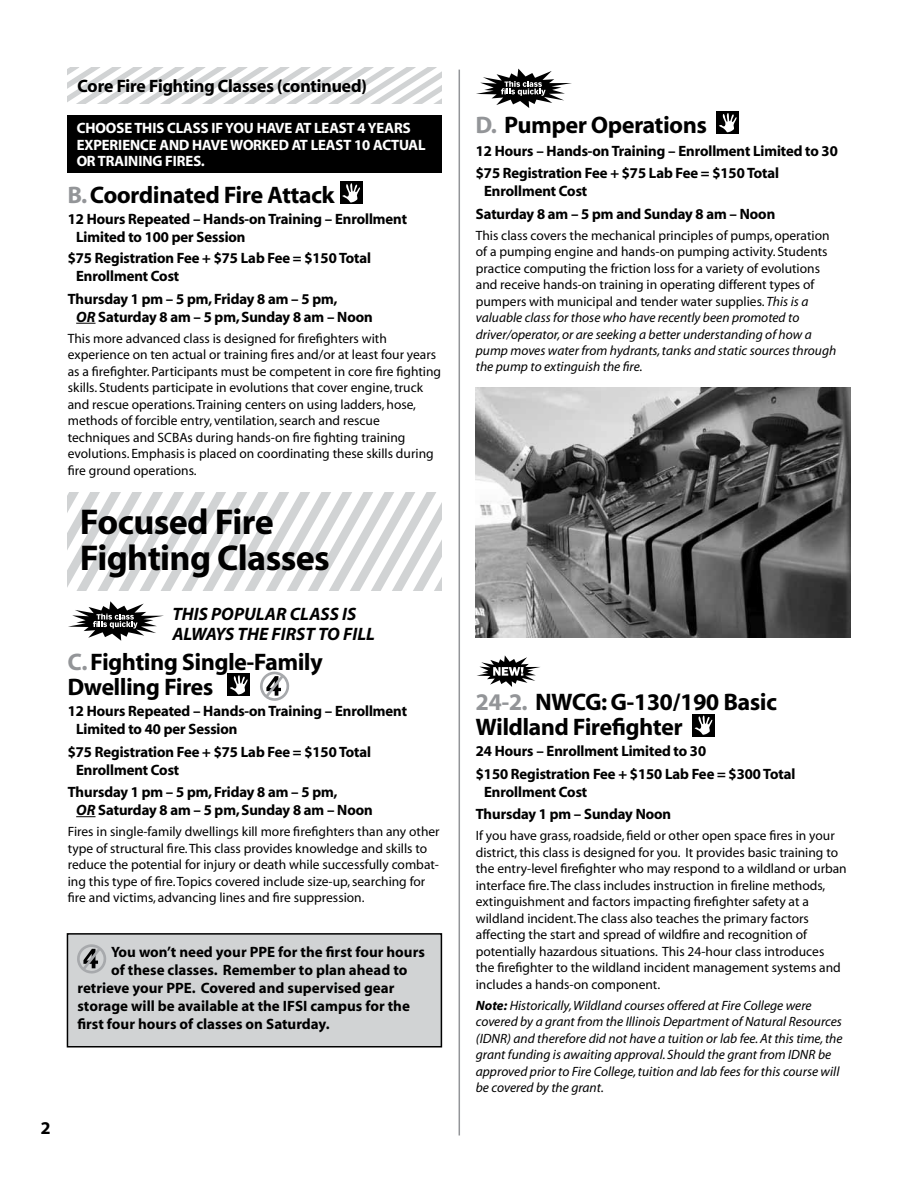
<style>
.page{position:relative;width:918px;height:1188px;background:#fff}
.page>*{position:absolute;margin:0;border:0;box-sizing:border-box;transform-origin:0 0}
.t1{font:36px/36px "Myriad Headline";color:#000}
.t2{font:24px/25.5px "Myriad Headline";color:#000}
.t3{font:italic 700 18px/19.5px "Myriad";color:#000}
.t4{font:18px "Myriad Headline";color:#000}
.t5{font:15px/18px "Myriad Headline";color:#000}
.t6{font:700 15px "Myriad";color:#000}
.t7{font:15px/16.5px "Myriad Headline";color:#fff}
.t8{font:13.5px/16.5px "Myriad";color:#000}
.t9{font:italic 13.5px/16.5px "Myriad";color:#000}
.s1{color:#939598}
.s2{font-family:"Myriad";font-weight:700;font-style:italic}
.s3{font-style:italic}
.s4{font-weight:700}
</style>
<div class="page">
<hr style="left:459px;top:70px;width:1px;height:1066px;background:#939598">
<svg style="left:68px;top:68px;width:374px;height:36px"></svg>
<div style="left:67px;top:934px;width:374px;height:113px;background:#d1d3d4"></div>
<div style="left:67px;top:933px;width:375px;height:115px;border:2px solid #000"></div>
<svg style="left:77px;top:944px;width:29px;height:30px"></svg>
<svg style="left:76px;top:323px;width:20px;height:1px"></svg>
<svg style="left:76px;top:816px;width:20px;height:1px"></svg>
<div style="left:340px;top:182px;width:22px;height:22px;background:#000"></div>
<svg style="left:342px;top:183px;width:18px;height:19px"></svg>
<svg style="left:68px;top:601px;width:96px;height:40px"></svg>
<div style="left:227px;top:674px;width:23px;height:22px;background:#000"></div>
<svg style="left:230px;top:675px;width:18px;height:19px"></svg>
<svg style="left:260px;top:671px;width:30px;height:30px"></svg>
<svg style="left:477px;top:655px;width:63px;height:32px"></svg>
<div style="left:692px;top:714px;width:23px;height:22px;background:#000"></div>
<svg style="left:695px;top:716px;width:17px;height:19px"></svg>
<img style="left:476px;top:388px;width:374px;height:249px">
<div style="left:716px;top:111px;width:23px;height:23px;background:#000"></div>
<svg style="left:719px;top:113px;width:18px;height:19px"></svg>
<div style="left:68px;top:116px;width:374px;height:57px;background:#000"></div>
<svg style="left:68px;top:492px;width:374px;height:99px"></svg>
<svg style="left:476px;top:69px;width:96px;height:39px"></svg>
<h3 class="t4" style="left:78px;top:77px;width:291px">Core Fire Fighting Classes (continued)</h3>
<p class="t7" style="left:77px;top:120px;width:350px">CHOOSE THIS CLASS IF YOU HAVE AT LEAST 4 YEARS<br>EXPERIENCE AND HAVE WORKED AT LEAST 10 ACTUAL<br>OR TRAINING FIRES.</p>
<h2 class="t2" style="left:68px;top:183px;width:268px"><span class="s1">B.</span> Coordinated Fire Attack</h2>
<p class="t5" style="left:76px;top:211px;width:332px;text-indent:-8px">12 Hours Repeated – Hands-on Training – Enrollment<br>Limited to 100 per Session</p>
<p class="t5" style="left:76px;top:250px;width:296px;text-indent:-8px">$75 Registration Fee + $75 Lab Fee = $150 Total<br>Enrollment Cost</p>
<p class="t5" style="left:76px;top:290px;width:298px;text-indent:-8px">Thursday 1 pm – 5 pm, Friday 8 am – 5 pm,<br><span class="s2">OR</span> Saturday 8 am – 5 pm, Sunday 8 am – Noon</p>
<p class="t8" style="left:68px;top:331px;width:375px">This more advanced class is designed for firefighters with experience on ten actual or training fires and/or at least four years as a firefighter. Participants must be competent in core fire fighting skills. Students participate in evolutions that cover engine, truck and rescue operations. Training centers on using ladders, hose, methods of forcible entry, ventilation, search and rescue techniques and SCBAs during hands-on fire fighting training evolutions. Emphasis is placed on coordinating these skills during fire ground operations.</p>
<h1 class="t1" style="left:80px;top:505px;width:251px">Focused Fire<br>Fighting Classes</h1>
<h3 class="t3" style="left:172px;top:605px;width:204px">THIS POPULAR CLASS IS<br>ALWAYS THE FIRST TO FILL</h3>
<h2 class="t2" style="left:68px;top:650px;width:256px"><span class="s1">C.</span> Fighting Single-Family<br>Dwelling Fires</h2>
<p class="t5" style="left:76px;top:703px;width:332px;text-indent:-8px">12 Hours Repeated – Hands-on Training – Enrollment<br>Limited to 40 per Session</p>
<p class="t5" style="left:76px;top:743px;width:296px;text-indent:-8px">$75 Registration Fee + $75 Lab Fee = $150 Total<br>Enrollment Cost</p>
<p class="t5" style="left:76px;top:784px;width:298px;text-indent:-8px">Thursday 1 pm – 5 pm, Friday 8 am – 5 pm,<br><span class="s2">OR</span> Saturday 8 am – 5 pm, Sunday 8 am – Noon</p>
<p class="t8" style="left:68px;top:824px;width:373px">Fires in single-family dwellings kill more firefighters than any other type of structural fire. This class provides knowledge and skills to reduce the potential for injury or death while successfully combat&shy;ing this type of fire. Topics covered include size-up, searching for fire and victims, advancing lines and fire suppression.</p>
<p class="t6" style="left:111px;top:944px;width:315px">You won’t need your PPE for the first four hours</p>
<p class="t6" style="left:111px;top:962px;width:298px">of these classes. Remember to plan ahead to</p>
<p class="t6" style="left:77px;top:980px;width:319px">retrieve your PPE. Covered and supervised gear</p>
<p class="t6" style="left:77px;top:998px;width:334px">storage will be available at the IFSI campus for the</p>
<p class="t6" style="left:77px;top:1016px;width:254px">first four hours of classes on Saturday.</p>
<h3 class="t4" style="left:41px;top:1119px;width:11px">2</h3>
<h2 class="t2" style="left:476px;top:113px;width:232px"><span class="s1">D.</span> Pumper Operations</h2>
<p class="t5" style="left:476px;top:140px;width:363px;line-height:22.5px">12 Hours – Hands-on Training – Enrollment Limited to 30 $75 Registration Fee + $75 Lab Fee = $150 Total</p>
<p class="t5" style="left:476px;top:180px;width:301px;line-height:22.5px;text-indent:8px">Enrollment Cost<br>Saturday 8 am – 5 pm and Sunday 8 am – Noon</p>
<p class="t8" style="left:476px;top:227px;width:362px">This class covers the mechanical principles of pumps, operation of a pumping engine and hands-on pumping activity. Students practice computing the friction loss for a variety of evolutions and receive hands-on training in operating different types of pumpers with municipal and tender water supplies. <span class="s3">This is a valuable class for those who have recently been promoted to driver/operator, or are seeking a better understanding of how a pump moves water from hydrants, tanks and static sources through the pump to extinguish the fire.</span></p>
<h2 class="t2" style="left:476px;top:690px;width:302px"><span class="s1">24-2.</span> NWCG: G-130/190 Basic<br>Wildland Firefighter</h2>
<p class="t5" style="left:476px;top:741px;width:321px;line-height:22.5px">24 Hours – Enrollment Limited to 30<br>$150 Registration Fee + $150 Lab Fee = $300 Total</p>
<p class="t5" style="left:476px;top:781px;width:197px;line-height:22.5px;text-indent:8px">Enrollment Cost<br>Thursday 1 pm – Sunday Noon</p>
<p class="t8" style="left:476px;top:828px;width:372px">If you have grass, roadside, field or other open space fires in your district, this class is designed for you. It provides basic training to the entry-level firefighter who may respond to a wildland or urban interface fire. The class includes instruction in fireline methods, extinguishment and factors impacting firefighter safety at a wildland incident. The class also teaches the primary factors affecting the start and spread of wildfire and recognition of potentially hazardous situations. This 24-hour class introduces<br>the firefighter to the wildland incident management systems and includes a hands-on component.</p>
<p class="t9" style="left:476px;top:998px;width:368px"><span class="s4">Note:</span> Historically, Wildland courses offered at Fire College were covered by a grant from the Illinois Department of Natural Resources (IDNR) and therefore did not have a tuition or lab fee. At this time, the grant funding is awaiting approval. Should the grant from IDNR be approved prior to Fire College, tuition and lab fees for this course will be covered by the grant.</p>
</div>
